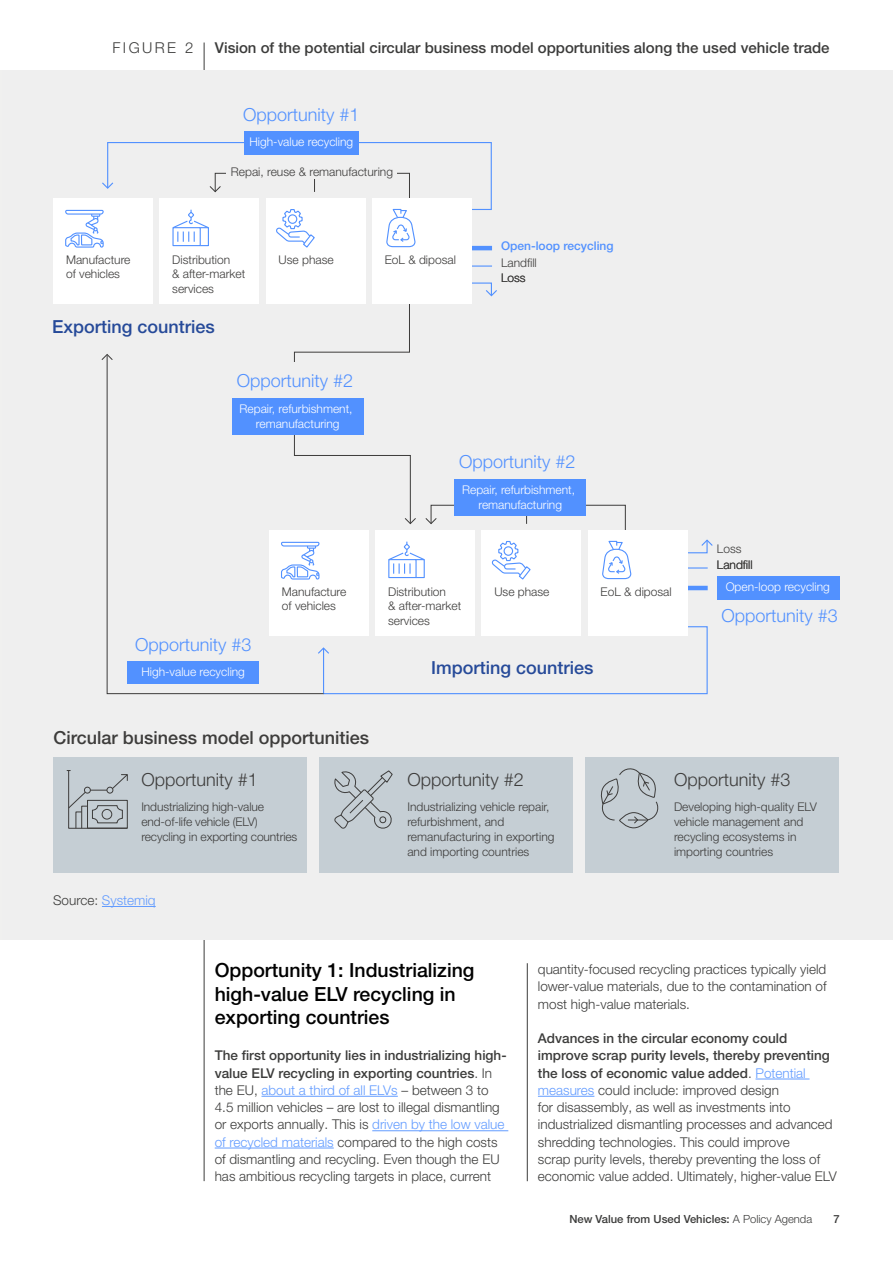
<style>
.page{position:relative;width:893px;height:1263px;background:#fff}
.page>*{position:absolute;margin:0;border:0;box-sizing:border-box;transform-origin:0 0}
.t1{font:500 19.5px/23.4px "Helvetica Neue LT Pro";color:#000}
.t2{font:300 18px "Helvetica Neue LT Pro";color:#5291ff}
.t3{font:300 18px "Helvetica Neue LT Pro";color:#3d3c3b}
.t4{font:500 18px "Helvetica Neue LT Pro";color:#264a99}
.t5{font:500 18px "Helvetica Neue LT Pro";color:#3d3c3b}
.t6{font:500 15px "Helvetica Neue LT Pro";color:#3c3c3b}
.t7{font:300 15px "Helvetica Neue LT Pro";letter-spacing:.16em;color:#3c3c3b}
.t8{font:300 13.5px/17.2px "Helvetica Neue LT Pro";color:#3c3c3b}
.t9{font:300 13.5px "Helvetica Neue LT Pro";color:#639cff}
.t10{font:300 12px/15px "Helvetica Neue LT Pro";color:#3d3c3b}
.t11{font:300 12px/15px "Helvetica Neue LT Pro";color:#fff;text-align:center}
.t12{font:500 12px "Helvetica Neue LT Pro";color:#5291ff}
.t13{font:500 11.25px "Helvetica Neue LT Pro";color:#3c3c3b}
.s1{color:#3c3c3b}
.s2{font-weight:500}
.s3{color:#639cff}
.s4{font-weight:300}
</style>
<div class="page">
<hr style="left:261px;top:1096px;width:137px;height:1px;background:#639cff">
<hr style="left:372px;top:1130px;width:136px;height:1px;background:#639cff">
<hr style="left:215px;top:1148px;width:119px;height:1px;background:#639cff">
<hr style="left:755px;top:1079px;width:54px;height:1px;background:#639cff">
<hr style="left:538px;top:1096px;width:56px;height:1px;background:#639cff">
<hr style="left:527px;top:963px;width:1px;height:218px;background:#3c3c3b">
<hr style="left:204px;top:43px;width:1px;height:1138px;background:#3c3c3b">
<div style="left:2px;top:70px;width:891px;height:870px;background:#efefef"></div>
<hr style="left:642px;top:586px;width:66px;height:4px;background:#5291ff">
<svg style="left:687px;top:539px;width:26px;height:15px"></svg>
<hr style="left:642px;top:567px;width:66px;height:2px;background:#5291ff">
<svg style="left:317px;top:626px;width:391px;height:69px"></svg>
<div style="left:53px;top:757px;width:253px;height:116px;background:#c5ced4"></div>
<hr style="left:426px;top:265px;width:66px;height:2px;background:#5291ff">
<svg style="left:471px;top:272px;width:26px;height:25px"></svg>
<svg style="left:293px;top:253px;width:118px;height:252px"></svg>
<div style="left:232px;top:398px;width:132px;height:36px;background:#5291ff"></div>
<div style="left:54px;top:199px;width:99px;height:105px;background:#fff"></div>
<div style="left:160px;top:199px;width:99px;height:105px;background:#fff"></div>
<div style="left:266px;top:199px;width:99px;height:105px;background:#fff"></div>
<div style="left:372px;top:199px;width:99px;height:105px;background:#fff"></div>
<div style="left:244px;top:131px;width:115px;height:23px;background:#5291ff"></div>
<div style="left:717px;top:576px;width:122px;height:24px;background:#5291ff"></div>
<div style="left:454px;top:479px;width:132px;height:36px;background:#5291ff"></div>
<svg style="left:106px;top:355px;width:218px;height:339px"></svg>
<div style="left:224px;top:363px;width:152px;height:35px;background:#efefef"></div>
<div style="left:127px;top:660px;width:132px;height:24px;background:#5291ff"></div>
<div style="left:118px;top:625px;width:151px;height:35px;background:#efefef"></div>
<svg style="left:65px;top:142px;width:427px;height:111px"></svg>
<div style="left:269px;top:531px;width:99px;height:105px;background:#fff"></div>
<div style="left:376px;top:531px;width:99px;height:105px;background:#fff"></div>
<div style="left:482px;top:531px;width:99px;height:105px;background:#fff"></div>
<div style="left:588px;top:531px;width:99px;height:105px;background:#fff"></div>
<svg style="left:281px;top:541px;width:39px;height:39px"></svg>
<svg style="left:387px;top:505px;width:245px;height:112px"></svg>
<svg style="left:67px;top:770px;width:61px;height:59px"></svg>
<div style="left:319px;top:757px;width:253px;height:116px;background:#c5ced4"></div>
<div style="left:585px;top:757px;width:254px;height:116px;background:#c5ced4"></div>
<svg style="left:334px;top:770px;width:59px;height:59px"></svg>
<div style="left:619px;top:812px;width:29px;height:16px;border:1px solid #3d3c3b;border-radius:50%"></div>
<svg style="left:600px;top:768px;width:59px;height:56px"></svg>
<hr style="left:102px;top:906px;width:54px;height:1px;background:#639cff">
<p class="t7" style="left:112px;top:39px;width:82px">FIGURE 2</p>
<p class="t6" style="left:215px;top:39px;width:616px">Vision of the potential circular business model opportunities along the used vehicle trade</p>
<h2 class="t2" style="left:243px;top:104px;width:118px">Opportunity #1</h2>
<p class="t11" style="left:250px;top:134px;width:105px">High-value recycling</p>
<p class="t10" style="left:231px;top:164px;width:164px">Repai, reuse &amp; remanufacturing</p>
<p class="t10" style="left:66px;top:252px;width:66px;line-height:14.4px">Manufacture of vehicles</p>
<p class="t10" style="left:172px;top:252px;width:75px;line-height:14.4px">Distribution<br>&amp; after-market services</p>
<p class="t10" style="left:279px;top:252px;width:57px">Use phase</p>
<p class="t10" style="left:385px;top:252px;width:73px">EoL &amp; diposal</p>
<h2 class="t4" style="left:52px;top:316px;width:164px">Exporting countries</h2>
<h2 class="t2" style="left:237px;top:370px;width:118px">Opportunity #2</h2>
<p class="t11" style="left:240px;top:401px;width:114px">Repair, refurbishment, remanufacturing</p>
<p class="t12" style="left:501px;top:238px;width:114px">Open-loop recycling</p>
<p class="t10" style="left:501px;top:254px;width:37px;line-height:15.5px">Landfill<br>Loss</p>
<h2 class="t2" style="left:459px;top:451px;width:118px">Opportunity #2</h2>
<p class="t11" style="left:462px;top:482px;width:114px">Repair, refurbishment, remanufacturing</p>
<h2 class="t2" style="left:135px;top:634px;width:118px">Opportunity #3</h2>
<p class="t11" style="left:141px;top:664px;width:105px">High-value recycling</p>
<p class="t10" style="left:282px;top:584px;width:66px;line-height:14.4px">Manufacture of vehicles</p>
<p class="t10" style="left:388px;top:584px;width:75px;line-height:14.4px">Distribution<br>&amp; after-market services</p>
<p class="t10" style="left:494px;top:584px;width:57px">Use phase</p>
<p class="t10" style="left:601px;top:584px;width:73px">EoL &amp; diposal</p>
<h2 class="t4" style="left:431px;top:656px;width:164px">Importing countries</h2>
<h2 class="t5" style="left:54px;top:726px;width:317px">Circular business model opportunities</h2>
<p class="t10" style="left:717px;top:541px;width:26px">Loss</p>
<p class="t10" style="left:717px;top:556px;width:37px">Landfill</p>
<p class="t11" style="left:726px;top:579px;width:106px">Open-loop recycling</p>
<h2 class="t2" style="left:721px;top:604px;width:118px">Opportunity #3</h2>
<h2 class="t3" style="left:141px;top:768px;width:118px">Opportunity #1</h2>
<p class="t10" style="left:141px;top:799px;width:157px">Industrializing high-value end-of-life vehicle (ELV) recycling in exporting countries</p>
<p class="t9" style="left:53px;top:892px;width:104px"><span class="s1">Source:</span> Systemiq</p>
<h2 class="t3" style="left:407px;top:768px;width:118px">Opportunity #2</h2>
<p class="t10" style="left:407px;top:799px;width:149px">Industrializing vehicle repair, refurbishment, and remanufacturing in exporting and importing countries</p>
<h2 class="t3" style="left:674px;top:768px;width:118px">Opportunity #3</h2>
<p class="t10" style="left:674px;top:799px;width:144px">Developing high-quality ELV vehicle management and recycling ecosystems in importing countries</p>
<h1 class="t1" style="left:215px;top:958px;width:261px">Opportunity 1: Industrializing high-value ELV recycling in exporting countries</h1>
<p class="t8" style="left:215px;top:1047px;width:293px"><span class="s2">The first opportunity lies in industrializing high&shy;value ELV recycling in exporting countries</span>. In the EU, <span class="s3">about a third of all ELVs</span> – between 3 to 4.5 million vehicles – are lost to illegal dismantling or exports annually. This is <span class="s3">driven by the low value of recycled materials</span> compared to the high costs of dismantling and recycling. Even though the EU has ambitious recycling targets in place, current</p>
<p class="t8" style="left:538px;top:960px;width:290px;text-align:justify">quantity-focused recycling practices typically yield lower-value materials, due to the contamination of most high-value materials.</p>
<p class="t8" style="left:538px;top:1029px;width:300px"><span class="s2">Advances in the circular economy could improve scrap purity levels, thereby preventing the loss of economic value added</span>. <span class="s3">Potential measures</span> could include: improved design<br>for disassembly, as well as investments into industrialized dismantling processes and advanced shredding technologies. This could improve<br>scrap purity levels, thereby preventing the loss of economic value added. Ultimately, higher-value ELV</p>
<p class="t13" style="left:569px;top:1212px;width:244px">New Value from Used Vehicles: <span class="s4">A Policy Agenda</span></p>
<p class="t13" style="left:834px;top:1212px;width:8px">7</p>
</div>
